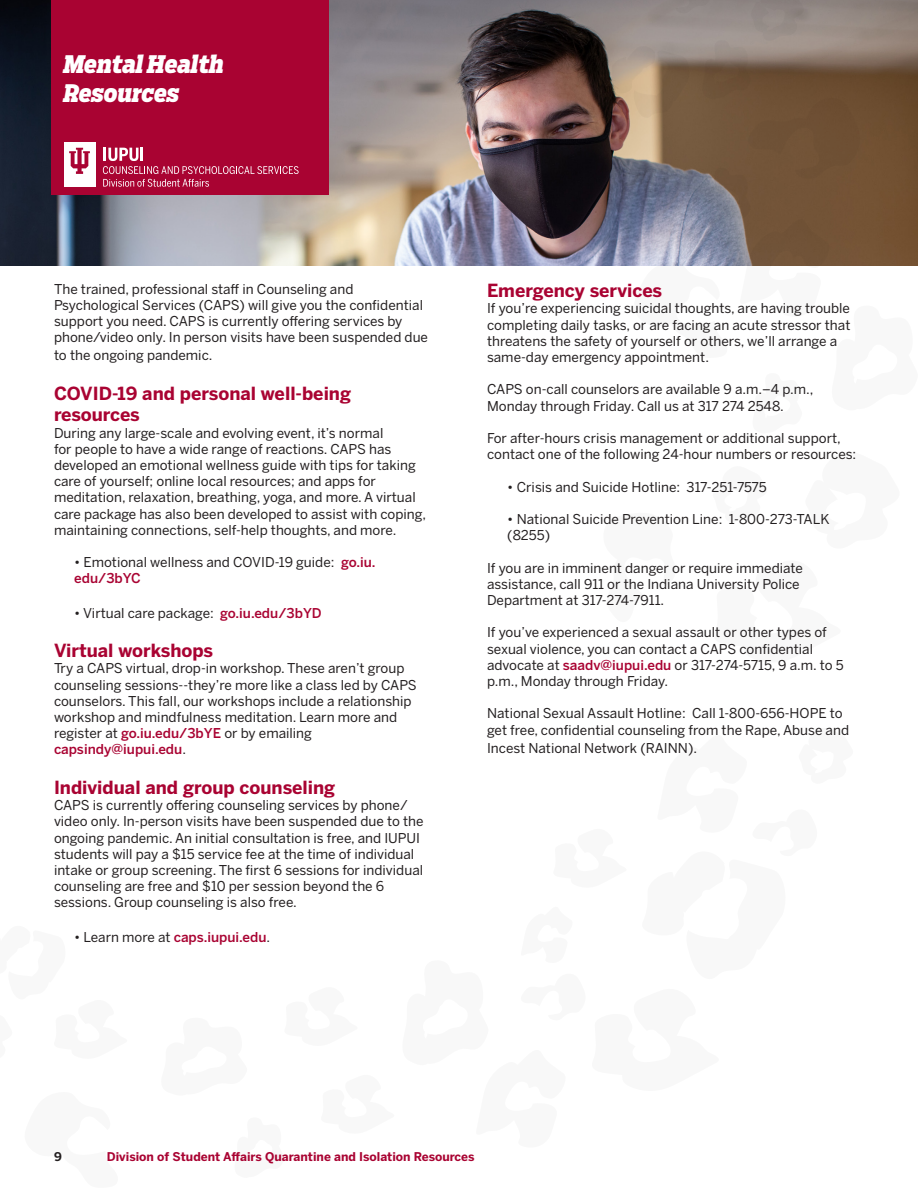
<style>
.page{position:relative;width:918px;height:1188px;background:#fff}
.page>*{position:absolute;margin:0;border:0;box-sizing:border-box;transform-origin:0 0}
.t1{font:italic 900 24px/28.8px "Salvo Serif Cond";color:#fff}
.t2{font:700 18px/21.6px "Benton Sans";color:#a90332}
.t3{font:13.5px/16.2px "Benton Sans";color:#231f20}
.t4{font:500 13.5px "Benton Sans";color:#a90332}
.t5{font:700 12px "Benton Sans";color:#a90332}
.t6{font:700 12px "Benton Sans";color:#231f20}
.s1{font-weight:500;color:#a90332}
.s2{font-weight:400;color:#231f20}
</style>
<div class="page">
<img style="left:0;top:0;width:608px;height:266px">
<svg style="left:608px;top:0;width:310px;height:266px;background:#7f6b5d"></svg>
<div style="left:51px;top:0;width:278px;height:195px;background:#a90332"></div>
<div style="left:64px;top:142px;width:31px;height:45px;background:#fff"></div>
<svg style="left:69px;top:148px;width:21px;height:26px"></svg>
<svg style="left:103px;top:148px;width:196px;height:39px"></svg>
<h1 class="t1" style="left:64px;top:50px;width:162px">Mental Health<br>Resources</h1>
<p class="t3" style="left:54px;top:281px;width:376px">The trained, professional staff in Counseling and Psychological Services (CAPS) will give you the confidential support you need. CAPS is currently offering services by phone/video only. In person visits have been suspended due</p>
<p class="t3" style="left:54px;top:347px;width:160px">to the ongoing pandemic.</p>
<p class="t2" style="left:54px;top:383px;width:299px">COVID-19 and personal well-being resources</p>
<p class="t3" style="left:54px;top:425px;width:374px">During any large-scale and evolving event, it’s normal<br>for people to have a wide range of reactions. CAPS has developed an emotional wellness guide with tips for taking care of yourself; online local resources; and apps for meditation, relaxation, breathing, yoga, and more. A virtual care package has also been developed to assist with coping, maintaining connections, self-help thoughts, and more.</p>
<p class="t3" style="left:74px;top:554px;width:303px">• Emotional wellness and COVID-19 guide: <span class="s1">go.iu. edu/3bYC</span></p>
<p class="t3" style="left:74px;top:605px;width:249px">• Virtual care package: <span class="s1">go.iu.edu/3bYD</span></p>
<p class="t2" style="left:54px;top:640px;width:161px">Virtual workshops</p>
<p class="t3" style="left:54px;top:660px;width:364px">Try a CAPS virtual, drop-in workshop. These aren’t group counseling sessions--they’re more like a class led by CAPS counselors. This fall, our workshops include a relationship workshop and mindfulness meditation. Learn more and register at <span class="s1">go.iu.edu/3bYE</span> or by emailing</p>
<p class="t4" style="left:54px;top:741px;width:134px">capsindy@iupui.edu<span class="s2">.</span></p>
<p class="t2" style="left:54px;top:777px;width:283px">Individual and group counseling</p>
<p class="t3" style="left:54px;top:797px;width:371px">CAPS is currently offering counseling services by phone/ video only. In-person visits have been suspended due to the ongoing pandemic. An initial consultation is free, and IUPUI students will pay a $15 service fee at the time of individual intake or group screening. The first 6 sessions for individual counseling are free and $10 per session beyond the 6 sessions. Group counseling is also free.</p>
<p class="t4" style="left:74px;top:928px;width:198px"><span class="s2">• Learn more at</span> caps.iupui.edu<span class="s2">.</span></p>
<p class="t2" style="left:487px;top:280px;width:177px">Emergency services</p>
<p class="t3" style="left:487px;top:300px;width:365px">If you’re experiencing suicidal thoughts, are having trouble completing daily tasks, or are facing an acute stressor that threatens the safety of yourself or others, we’ll arrange a same-day emergency appointment.</p>
<p class="t3" style="left:487px;top:381px;width:328px">CAPS on-call counselors are available 9 a.m.–4 p.m.,<br>Monday through Friday. Call us at 317 274 2548.</p>
<p class="t3" style="left:487px;top:430px;width:371px">For after-hours crisis management or additional support, contact one of the following 24-hour numbers or resources:</p>
<p class="t3" style="left:507px;top:479px;width:261px">• Crisis and Suicide Hotline: 317-251-7575</p>
<p class="t3" style="left:507px;top:511px;width:324px">• National Suicide Prevention Line: 1-800-273-TALK (8255)</p>
<p class="t3" style="left:487px;top:560px;width:318px">If you are in imminent danger or require immediate assistance, call 911 or the Indiana University Police<br>Department at 317-274-7911.</p>
<p class="t3" style="left:487px;top:624px;width:358px">If you’ve experienced a sexual assault or other types of sexual violence, you can contact a CAPS confidential advocate at <span class="s1">saadv@iupui.edu</span> or 317-274-5715, 9 a.m. to 5 p.m., Monday through Friday.</p>
<p class="t3" style="left:487px;top:705px;width:364px">National Sexual Assault Hotline: Call 1-800-656-HOPE to get free, confidential counseling from the Rape, Abuse and</p>
<p class="t3" style="left:487px;top:740px;width:212px">Incest National Network (RAINN).</p>
<p class="t6" style="left:54px;top:1150px;width:9px">9</p>
<p class="t5" style="left:107px;top:1150px;width:369px">Division of Student Affairs Quarantine and Isolation Resources</p>
</div>
